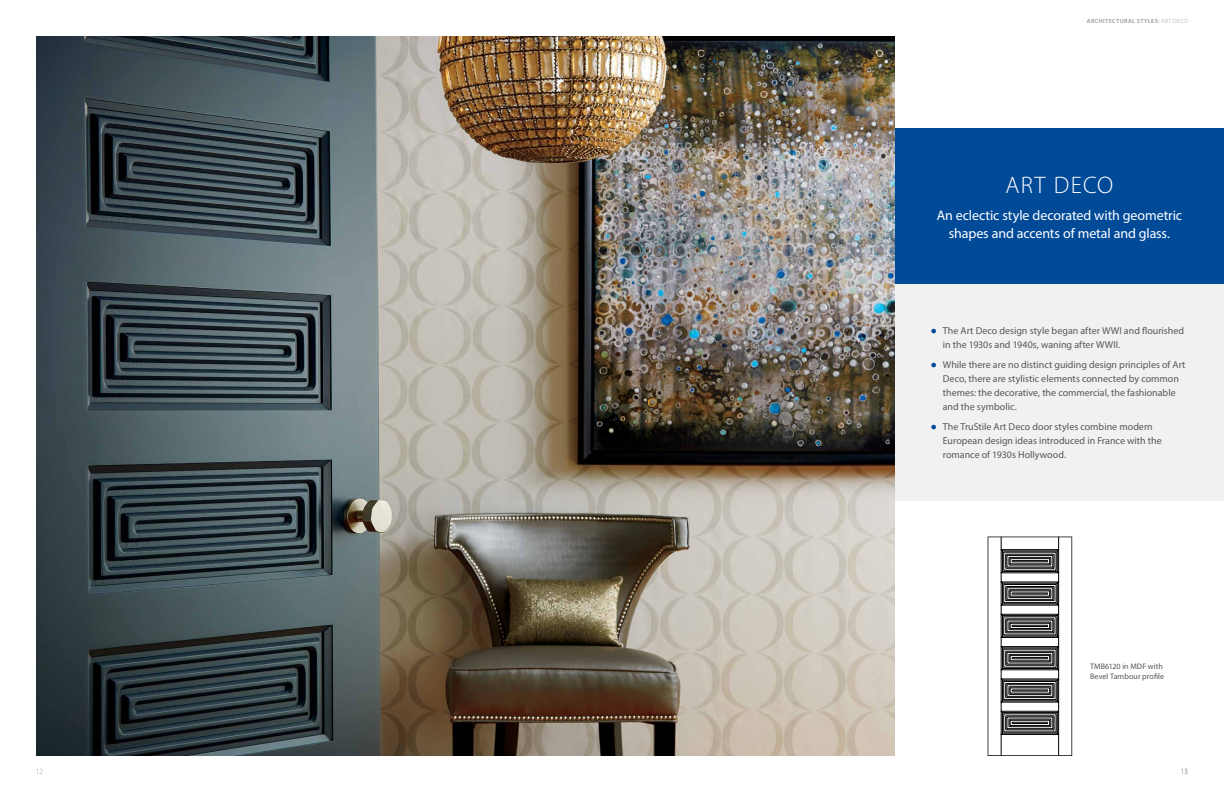
<style>
.page{position:relative;width:1224px;height:792px;background:#fff}
.page>*{position:absolute;margin:0;border:0;box-sizing:border-box;transform-origin:0 0}
.t1{font:300 24px "Myriad Pro";letter-spacing:.05em;color:#fff}
.t2{font:14px/18px "Myriad Pro";letter-spacing:-.005em;color:#fff;text-align:center}
.t3{font:10px/14px "Myriad Pro";color:#54565a}
.t4{font:8px/10px "Myriad Pro";letter-spacing:.01em;color:#54565a}
.t5{font:300 8px "Myriad Pro";color:#98999c}
.t6{font:600 6px "Myriad Pro";letter-spacing:.065em;color:#98999c}
.s1{font-weight:300}
.s2{color:#004a98}
</style>
<div class="page">
<div style="left:870px;top:284px;width:354px;height:217px;background:#f1f1f2"></div>
<div style="left:870px;top:129px;width:354px;height:155px;background:#004a98"></div>
<svg style="left:988px;top:537px;width:84px;height:219px"></svg>
<img style="left:36px;top:36px;width:859px;height:720px">
<p class="t6" style="left:1087px;top:17px;width:102px">ARCHITECTURAL STYLES: <span class="s1">ART DECO</span></p>
<h1 class="t1" style="left:1006px;top:171px;width:109px">ART DECO</h1>
<h2 class="t2" style="left:937px;top:206px;width:247px">An eclectic style decorated with geometric shapes and accents of metal and glass.</h2>
<p class="t3" style="left:943px;top:324px;width:243px;text-indent:-12px"><span class="s2">●</span> The Art Deco design style began after WWI and flourished in the 1930s and 1940s, waning after WWII.</p>
<p class="t3" style="left:943px;top:358px;width:244px;text-indent:-12px"><span class="s2">●</span> While there are no distinct guiding design principles of Art Deco, there are stylistic elements connected by common themes: the decorative, the commercial, the fashionable and the symbolic.</p>
<p class="t3" style="left:943px;top:420px;width:220px;text-indent:-12px"><span class="s2">●</span> The TruStile Art Deco door styles combine modern<br>European design ideas introduced in France with the romance of 1930s Hollywood.</p>
<p class="t4" style="left:1090px;top:661px;width:76px">TMB6120 in MDF with<br>Bevel Tambour profile</p>
<p class="t5" style="left:36px;top:767px;width:9px">12</p>
<p class="t5" style="left:1181px;top:767px;width:9px">13</p>
</div>
